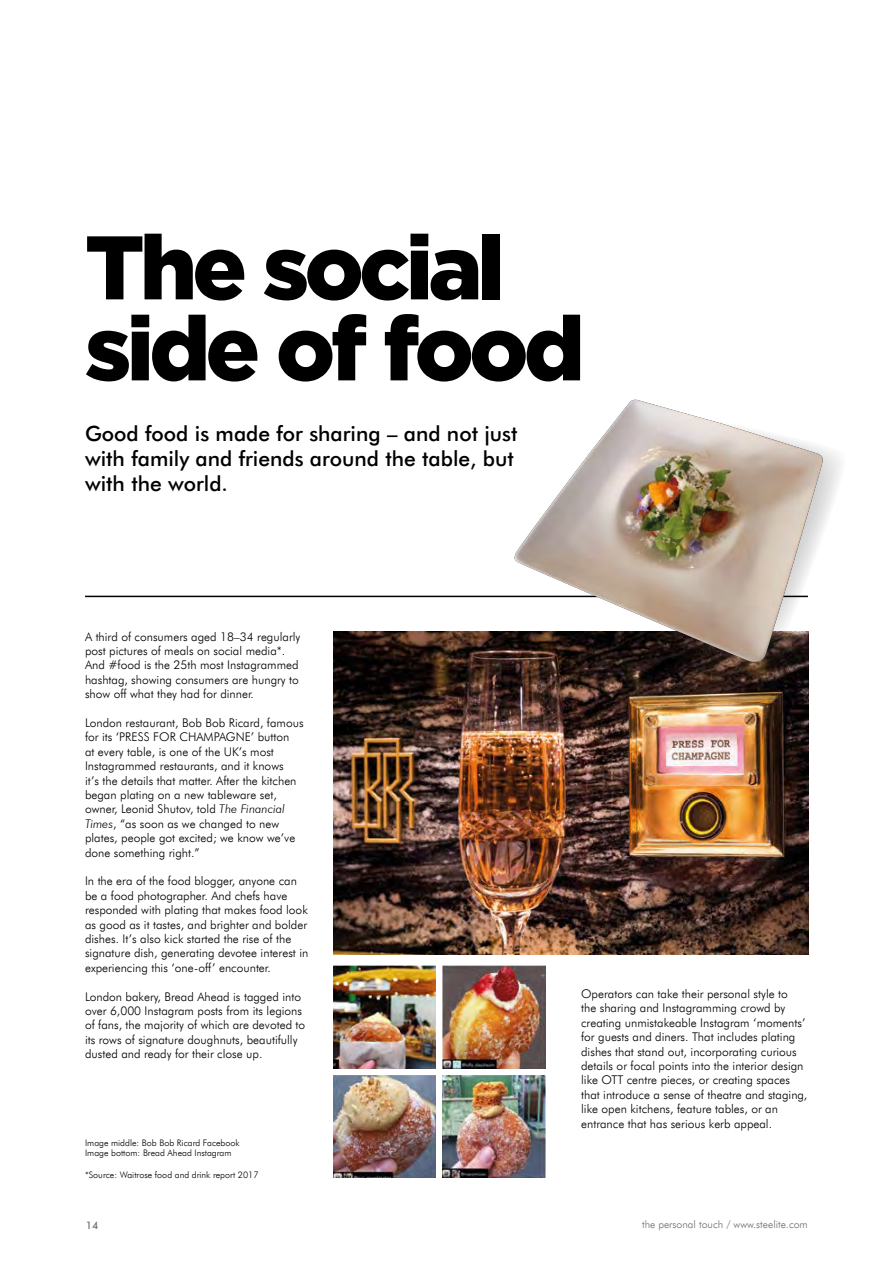
<style>
.page{position:relative;width:893px;height:1263px;background:#fff}
.page>*{position:absolute;margin:0;border:0;box-sizing:border-box;transform-origin:0 0}
.t1{font:900 90px/81px "Gotham";letter-spacing:-.05em;color:#000}
.t2{font:500 21px/25.2px "Futura BT";color:#000}
.t3{font:300 12px/14.4px "Futura BT";color:#000}
.t4{font:300 10.5px "Futura BT";color:#706f6f}
.t5{font:500 10.5px "Futura BT";color:#706f6f}
.t6{font:300 9px/10.8px "Futura BT";color:#000}
.s1{font-style:italic}
</style>
<div class="page">
<svg style="left:823px;top:449px;width:17px;height:79px"></svg>
<hr style="left:85px;top:596px;width:723px;height:1px;background:#000">
<img style="left:333px;top:631px;width:476px;height:324px">
<img style="left:443px;top:966px;width:102px;height:102px">
<img style="left:443px;top:1075px;width:102px;height:103px">
<img style="left:333px;top:966px;width:103px;height:102px">
<img style="left:333px;top:1075px;width:103px;height:103px">
<img style="left:514px;top:400px;width:309px;height:263px">
<h1 class="t1" style="left:85px;top:225px;width:501px">The social side of food</h1>
<h2 class="t2" style="left:85px;top:420px;width:434px">Good food is made for sharing – and not just with family and friends around the table, but with the world.</h2>
<p class="t3" style="left:85px;top:629px;width:217px">A third of consumers aged 18–34 regularly post pictures of meals on social media*.<br>And #food is the 25th most Instagrammed hashtag, showing consumers are hungry to show off what they had for dinner.</p>
<p class="t3" style="left:85px;top:715px;width:220px">London restaurant, Bob Bob Ricard, famous for its ‘PRESS FOR CHAMPAGNE’ button<br>at every table, is one of the UK’s most Instagrammed restaurants, and it knows<br>it’s the details that matter. After the kitchen began plating on a new tableware set, owner, Leonid Shutov, told <span class="s1">The Financial Times</span>, “as soon as we changed to new plates, people got excited; we know we’ve done something right.”</p>
<p class="t3" style="left:85px;top:874px;width:225px">In the era of the food blogger, anyone can be a food photographer. And chefs have responded with plating that makes food look as good as it tastes, and brighter and bolder dishes. It’s also kick started the rise of the signature dish, generating devotee interest in experiencing this ‘one-off’ encounter.</p>
<p class="t3" style="left:85px;top:989px;width:222px">London bakery, Bread Ahead is tagged into over 6,000 Instagram posts from its legions of fans, the majority of which are devoted to its rows of signature doughnuts, beautifully dusted and ready for their close up.</p>
<p class="t3" style="left:581px;top:986px;width:228px">Operators can take their personal style to<br>the sharing and Instagramming crowd by creating unmistakeable Instagram ‘moments’ for guests and diners. That includes plating dishes that stand out, incorporating curious details or focal points into the interior design like OTT centre pieces, or creating spaces that introduce a sense of theatre and staging, like open kitchens, feature tables, or an entrance that has serious kerb appeal.</p>
<p class="t6" style="left:85px;top:1137px;width:156px">Image middle: Bob Bob Ricard Facebook<br>Image bottom: Bread Ahead Instagram</p>
<p class="t6" style="left:85px;top:1169px;width:175px">*Source: Waitrose food and drink report 2017</p>
<p class="t5" style="left:86px;top:1219px;width:14px">14</p>
<p class="t4" style="left:642px;top:1218px;width:167px">the personal touch / www.steelite.com</p>
</div>
